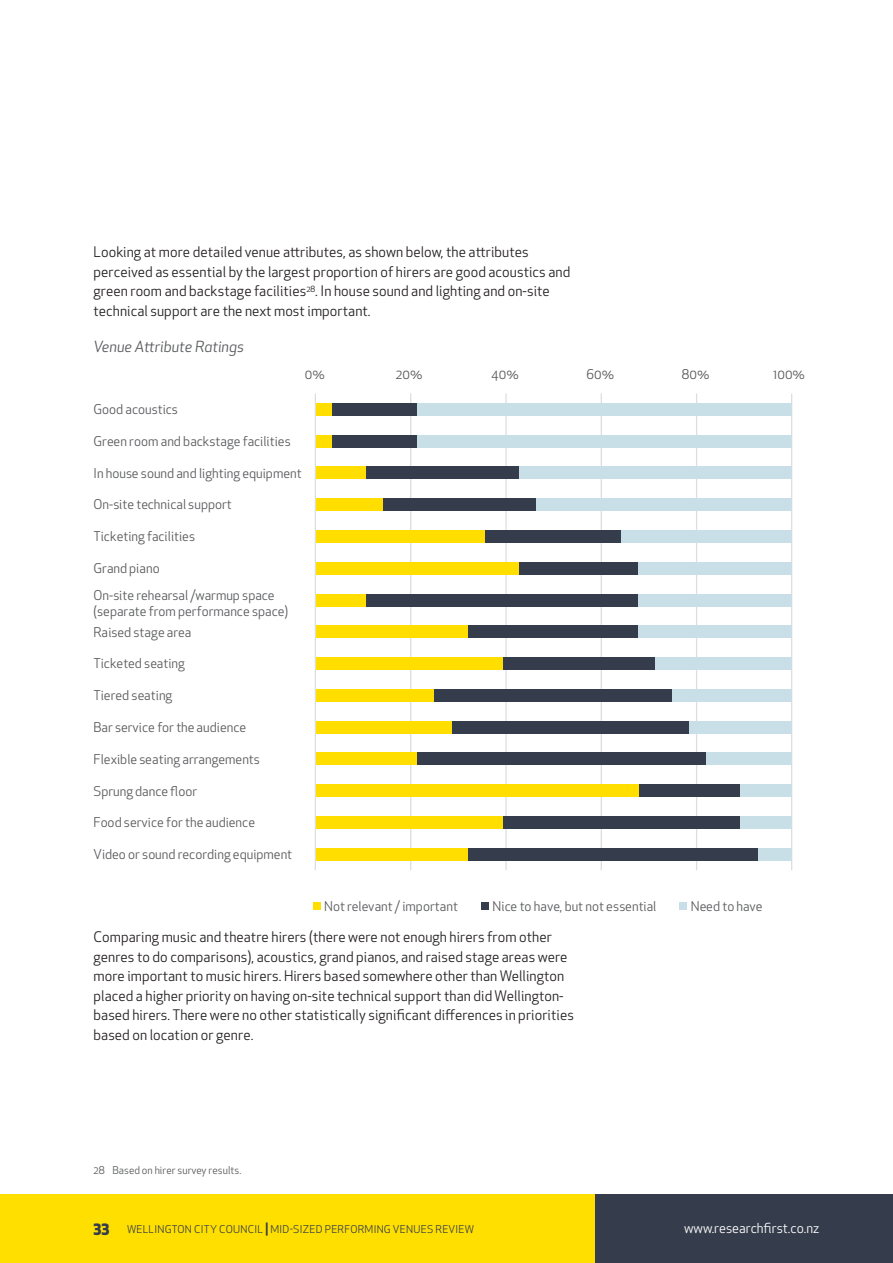
<style>
.page{position:relative;width:893px;height:1263px;background:#fff}
.page>*{position:absolute;margin:0;border:0;box-sizing:border-box;transform-origin:0 0}
.t1{font:italic 15px "Apex New";color:#58595b}
.t2{font:14.25px/19.5px "Apex New";letter-spacing:.005em;color:#231f20}
.t3{font:13.5px "Apex New";color:#fff}
.t4{font:13.2px/27px "Apex New";color:#58595b}
.t5{font:10.5px "Apex New";letter-spacing:.025em;color:#353c4b}
.t6{font:10.5px "Apex New";letter-spacing:.005em;color:#58595b}
.s1{font-weight:800;font-size:15px}
.s2{font-weight:700;font-size:13.05px}
</style>
<div class="page">
<div style="left:0;top:1195px;width:651px;height:68px;background:#ffdf00"></div>
<div style="left:595px;top:1195px;width:298px;height:68px;background:#353c4b"></div>
<hr style="left:410px;top:393px;width:1px;height:477px;background:#dcddde">
<hr style="left:505px;top:393px;width:2px;height:477px;background:#dcddde">
<hr style="left:601px;top:393px;width:1px;height:477px;background:#dcddde">
<hr style="left:696px;top:393px;width:1px;height:477px;background:#dcddde">
<hr style="left:791px;top:393px;width:1px;height:477px;background:#dcddde">
<div style="left:315px;top:403px;width:17px;height:13px;background:#ffde00"></div>
<div style="left:315px;top:435px;width:17px;height:12px;background:#ffde00"></div>
<div style="left:315px;top:466px;width:51px;height:13px;background:#ffde00"></div>
<div style="left:315px;top:498px;width:68px;height:13px;background:#ffde00"></div>
<div style="left:315px;top:530px;width:170px;height:13px;background:#ffde00"></div>
<div style="left:315px;top:562px;width:205px;height:12px;background:#ffde00"></div>
<div style="left:315px;top:594px;width:51px;height:12px;background:#ffde00"></div>
<div style="left:315px;top:626px;width:153px;height:12px;background:#ffde00"></div>
<div style="left:315px;top:657px;width:188px;height:13px;background:#ffde00"></div>
<div style="left:315px;top:689px;width:119px;height:13px;background:#ffde00"></div>
<div style="left:315px;top:721px;width:137px;height:13px;background:#ffde00"></div>
<div style="left:315px;top:753px;width:102px;height:12px;background:#ffde00"></div>
<div style="left:315px;top:784px;width:324px;height:13px;background:#ffde00"></div>
<div style="left:315px;top:816px;width:188px;height:13px;background:#ffde00"></div>
<div style="left:315px;top:848px;width:153px;height:13px;background:#ffde00"></div>
<div style="left:332px;top:403px;width:86px;height:13px;background:#353d4d"></div>
<div style="left:332px;top:435px;width:86px;height:12px;background:#353d4d"></div>
<div style="left:366px;top:466px;width:153px;height:13px;background:#353d4d"></div>
<div style="left:383px;top:498px;width:153px;height:13px;background:#353d4d"></div>
<div style="left:485px;top:530px;width:136px;height:13px;background:#353d4d"></div>
<div style="left:520px;top:562px;width:119px;height:12px;background:#353d4d"></div>
<div style="left:366px;top:594px;width:273px;height:12px;background:#353d4d"></div>
<div style="left:468px;top:626px;width:171px;height:12px;background:#353d4d"></div>
<div style="left:503px;top:657px;width:152px;height:13px;background:#353d4d"></div>
<div style="left:434px;top:689px;width:239px;height:13px;background:#353d4d"></div>
<div style="left:452px;top:721px;width:237px;height:13px;background:#353d4d"></div>
<div style="left:417px;top:753px;width:289px;height:12px;background:#353d4d"></div>
<div style="left:639px;top:784px;width:102px;height:13px;background:#353d4d"></div>
<div style="left:503px;top:816px;width:238px;height:13px;background:#353d4d"></div>
<div style="left:468px;top:848px;width:290px;height:13px;background:#353d4d"></div>
<div style="left:418px;top:403px;width:374px;height:13px;background:#c9dfe8"></div>
<div style="left:418px;top:435px;width:374px;height:12px;background:#c9dfe8"></div>
<div style="left:519px;top:466px;width:273px;height:13px;background:#c9dfe8"></div>
<div style="left:536px;top:498px;width:256px;height:13px;background:#c9dfe8"></div>
<div style="left:621px;top:530px;width:171px;height:13px;background:#c9dfe8"></div>
<div style="left:639px;top:562px;width:153px;height:12px;background:#c9dfe8"></div>
<div style="left:639px;top:594px;width:153px;height:12px;background:#c9dfe8"></div>
<div style="left:639px;top:626px;width:153px;height:12px;background:#c9dfe8"></div>
<div style="left:655px;top:657px;width:137px;height:13px;background:#c9dfe8"></div>
<div style="left:673px;top:689px;width:119px;height:13px;background:#c9dfe8"></div>
<div style="left:689px;top:721px;width:103px;height:13px;background:#c9dfe8"></div>
<div style="left:706px;top:753px;width:86px;height:12px;background:#c9dfe8"></div>
<div style="left:741px;top:784px;width:51px;height:13px;background:#c9dfe8"></div>
<div style="left:741px;top:816px;width:51px;height:13px;background:#c9dfe8"></div>
<div style="left:758px;top:848px;width:34px;height:13px;background:#c9dfe8"></div>
<hr style="left:315px;top:393px;width:1px;height:477px;background:#dcddde">
<div style="left:313px;top:902px;width:8px;height:8px;background:#ffde00"></div>
<div style="left:481px;top:902px;width:8px;height:8px;background:#353d4d"></div>
<div style="left:679px;top:902px;width:8px;height:8px;background:#c9dfe8"></div>
<p class="t2" style="left:93px;top:244px;width:478px">Looking at more detailed venue attributes, as shown below, the attributes perceived as essential by the largest proportion of hirers are good acoustics and green room and backstage facilities<sup>28</sup>. In house sound and lighting and on-site technical support are the next most important.</p>
<p class="t1" style="left:94px;top:341px;width:152px">Venue Attribute Ratings</p>
<p class="t4" style="left:305px;top:362px;width:22px">0%</p>
<p class="t4" style="left:396px;top:362px;width:28px">20%</p>
<p class="t4" style="left:491px;top:362px;width:29px">40%</p>
<p class="t4" style="left:586px;top:362px;width:29px">60%</p>
<p class="t4" style="left:682px;top:362px;width:29px">80%</p>
<p class="t4" style="left:773px;top:362px;width:33px">100%</p>
<p class="t4" style="left:94px;top:397px;width:86px">Good acoustics</p>
<p class="t4" style="left:94px;top:429px;width:199px">Green room and backstage facilities</p>
<p class="t4" style="left:94px;top:461px;width:210px">In house sound and lighting equipment</p>
<p class="t4" style="left:94px;top:492px;width:140px">On-site technical support</p>
<p class="t4" style="left:94px;top:524px;width:103px">Ticketing facilities</p>
<p class="t4" style="left:94px;top:556px;width:183px">Grand piano<br>On-site rehearsal /warmup space</p>
<p class="t4" style="left:94px;top:602px;width:196px;line-height:20.9px">(separate from performance space)<br>Raised stage area</p>
<p class="t4" style="left:94px;top:651px;width:93px">Ticketed seating</p>
<p class="t4" style="left:94px;top:683px;width:80px">Tiered seating</p>
<p class="t4" style="left:94px;top:715px;width:154px">Bar service for the audience</p>
<p class="t4" style="left:94px;top:747px;width:168px">Flexible seating arrangements</p>
<p class="t4" style="left:94px;top:779px;width:105px">Sprung dance floor</p>
<p class="t4" style="left:94px;top:810px;width:163px">Food service for the audience</p>
<p class="t4" style="left:94px;top:842px;width:200px">Video or sound recording equipment</p>
<p class="t4" style="left:324px;top:894px;width:135px">Not relevant / important</p>
<p class="t4" style="left:493px;top:894px;width:165px">Nice to have, but not essential</p>
<p class="t4" style="left:691px;top:894px;width:73px">Need to have</p>
<p class="t2" style="left:94px;top:929px;width:482px">Comparing music and theatre hirers (there were not enough hirers from other genres to do comparisons), acoustics, grand pianos, and raised stage areas were more important to music hirers. Hirers based somewhere other than Wellington placed a higher priority on having on-site technical support than did Wellington&shy;based hirers. There were no other statistically significant differences in priorities based on location or genre.</p>
<p class="t6" style="left:94px;top:1166px;width:149px">28 Based on hirer survey results.</p>
<p class="t5" style="left:94px;top:1225px;width:382px"><span class="s1">33</span> WELLINGTON CITY COUNCIL <span class="s2">|</span> MID-SIZED PERFORMING VENUES REVIEW</p>
<p class="t3" style="left:684px;top:1223px;width:137px">www.researchfirst.co.nz</p>
</div>
